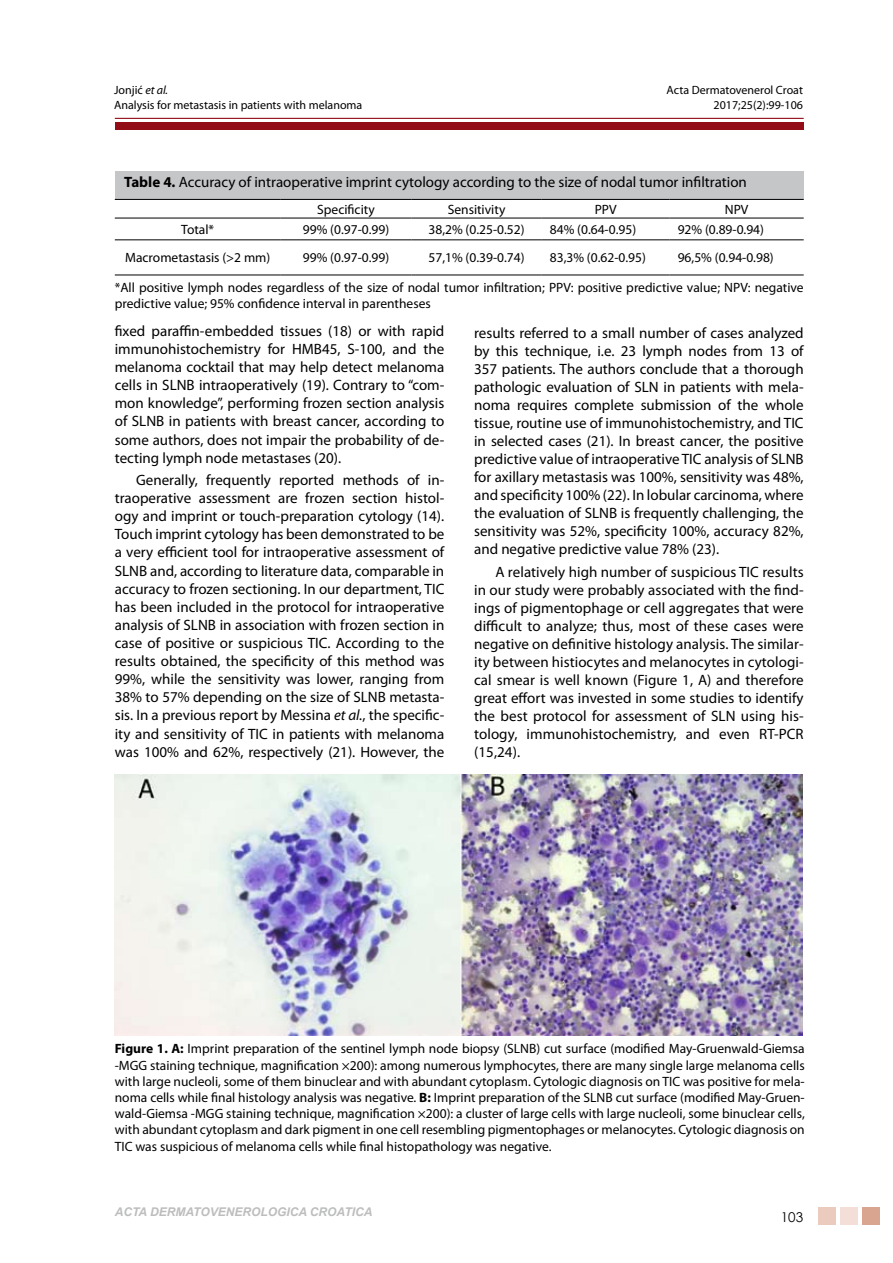
<style>
.page{position:relative;width:893px;height:1263px;background:#fff}
.page>*{position:absolute;margin:0;border:0;box-sizing:border-box;transform-origin:0 0}
.t1{font:15px/18.1px "Myriad Pro";color:#000;text-align:justify}
.t2{font:13.5px/16.2px "Myriad Pro";color:#000;text-align:justify}
.t3{font:13.5px "Century Gothic";color:#000}
.t4{font:12px "Myriad Pro";color:#000}
.t5{font:italic 700 12px "Arial";color:#bcbdbe}
.s1{font-style:italic}
.s2{font-weight:700}
</style>
<div class="page">
<div style="left:115px;top:122px;width:689px;height:8px;background:#930d17"></div>
<hr style="left:115px;top:118px;width:689px;height:1px;background:#930d17">
<div style="left:818px;top:1207px;width:18px;height:18px;background:#eacbbe"></div>
<div style="left:840px;top:1207px;width:18px;height:18px;background:#f3dfd7"></div>
<div style="left:863px;top:1207px;width:17px;height:18px;background:#d9a591"></div>
<div style="left:115px;top:171px;width:689px;height:29px;background:#c5c6c8"></div>
<hr style="left:115px;top:199px;width:166px;height:1px;background:#000">
<hr style="left:281px;top:199px;width:130px;height:1px;background:#000">
<hr style="left:411px;top:199px;width:131px;height:1px;background:#000">
<hr style="left:542px;top:199px;width:128px;height:1px;background:#000">
<hr style="left:670px;top:199px;width:134px;height:1px;background:#000">
<hr style="left:115px;top:218px;width:166px;height:1px;background:#000">
<hr style="left:281px;top:218px;width:130px;height:1px;background:#000">
<hr style="left:411px;top:218px;width:131px;height:1px;background:#000">
<hr style="left:542px;top:218px;width:128px;height:1px;background:#000">
<hr style="left:670px;top:218px;width:134px;height:1px;background:#000">
<hr style="left:115px;top:239px;width:166px;height:1px;background:#000">
<hr style="left:281px;top:239px;width:130px;height:1px;background:#000">
<hr style="left:411px;top:239px;width:131px;height:1px;background:#000">
<hr style="left:542px;top:239px;width:128px;height:1px;background:#000">
<hr style="left:670px;top:239px;width:134px;height:1px;background:#000">
<hr style="left:115px;top:275px;width:166px;height:1px;background:#000">
<hr style="left:281px;top:275px;width:130px;height:1px;background:#000">
<hr style="left:411px;top:275px;width:131px;height:1px;background:#000">
<hr style="left:542px;top:275px;width:128px;height:1px;background:#000">
<hr style="left:670px;top:275px;width:134px;height:1px;background:#000">
<img style="left:115px;top:774px;width:688px;height:261px">
<p class="t4" style="left:114px;top:83px;width:56px">Jonjić <span class="s1">et al.</span></p>
<p class="t4" style="left:667px;top:83px;width:138px">Acta Dermatovenerol Croat</p>
<p class="t4" style="left:114px;top:97px;width:250px">Analysis for metastasis in patients with melanoma</p>
<p class="t4" style="left:714px;top:97px;width:91px">2017;25(2):99-106</p>
<p class="t1" style="left:124px;top:172px;width:624px"><span class="s2">Table 4.</span> Accuracy of intraoperative imprint cytology according to the size of nodal tumor infiltration</p>
<p class="t2" style="left:317px;top:201px;width:59px">Specificity</p>
<p class="t2" style="left:448px;top:201px;width:59px">Sensitivity</p>
<p class="t2" style="left:595px;top:201px;width:23px">PPV</p>
<p class="t2" style="left:725px;top:201px;width:25px">NPV</p>
<p class="t2" style="left:181px;top:221px;width:34px">Total*</p>
<p class="t2" style="left:303px;top:221px;width:88px">99% (0.97-0.99)</p>
<p class="t2" style="left:428px;top:221px;width:98px">38,2% (0.25-0.52)</p>
<p class="t2" style="left:550px;top:221px;width:88px">84% (0.64-0.95)</p>
<p class="t2" style="left:678px;top:221px;width:88px">92% (0.89-0.94)</p>
<p class="t2" style="left:125px;top:250px;width:147px">Macrometastasis (&gt;2 mm)</p>
<p class="t2" style="left:303px;top:250px;width:88px">99% (0.97-0.99)</p>
<p class="t2" style="left:428px;top:250px;width:98px">57,1% (0.39-0.74)</p>
<p class="t2" style="left:550px;top:250px;width:98px">83,3% (0.62-0.95)</p>
<p class="t2" style="left:678px;top:250px;width:98px">96,5% (0.94-0.98)</p>
<p class="t2" style="left:115px;top:279px;width:690px">*All positive lymph nodes regardless of the size of nodal tumor infiltration; PPV: positive predictive value; NPV: negative predictive value; 95% confidence interval in parentheses</p>
<p class="t1" style="left:115px;top:321px;width:331px">fixed paraffin-embedded tissues (18) or with rapid immunohistochemistry for HMB45, S-100, and the melanoma cocktail that may help detect melanoma cells in SLNB intraoperatively (19). Contrary to “com&shy;mon knowledge”, performing frozen section analysis of SLNB in patients with breast cancer, according to some authors, does not impair the probability of de&shy;tecting lymph node metastases (20).</p>
<p class="t1" style="left:115px;top:471px;width:331px;text-indent:21px">Generally, frequently reported methods of in&shy;traoperative assessment are frozen section histol&shy;ogy and imprint or touch-preparation cytology (14).<br>Touch imprint cytology has been demonstrated to be a very efficient tool for intraoperative assessment of SLNB and, according to literature data, comparable in accuracy to frozen sectioning. In our department, TIC has been included in the protocol for intraoperative analysis of SLNB in association with frozen section in case of positive or suspicious TIC. According to the results obtained, the specificity of this method was 99%, while the sensitivity was lower, ranging from 38% to 57% depending on the size of SLNB metasta&shy;sis. In a previous report by Messina <span class="s1">et al.</span>, the specific&shy;ity and sensitivity of TIC in patients with melanoma was 100% and 62%, respectively (21). However, the</p>
<p class="t1" style="left:474px;top:324px;width:331px">results referred to a small number of cases analyzed by this technique, i.e. 23 lymph nodes from 13 of 357 patients. The authors conclude that a thorough pathologic evaluation of SLN in patients with mela&shy;noma requires complete submission of the whole tissue, routine use of immunohistochemistry, and TIC in selected cases (21). In breast cancer, the positive predictive value of intraoperative TIC analysis of SLNB for axillary metastasis was 100%, sensitivity was 48%, and specificity 100% (22). In lobular carcinoma, where the evaluation of SLNB is frequently challenging, the sensitivity was 52%, specificity 100%, accuracy 82%, and negative predictive value 78% (23).</p>
<p class="t1" style="left:474px;top:562px;width:331px;text-indent:21px">A relatively high number of suspicious TIC results in our study were probably associated with the find&shy;ings of pigmentophage or cell aggregates that were difficult to analyze; thus, most of these cases were negative on definitive histology analysis. The similar&shy;ity between histiocytes and melanocytes in cytologi&shy;cal smear is well known (Figure 1, A) and therefore great effort was invested in some studies to identify the best protocol for assessment of SLN using his&shy;tology, immunohistochemistry, and even RT-PCR (15,24).</p>
<p class="t2" style="left:115px;top:1040px;width:691px"><span class="s2">Figure 1. A:</span> Imprint preparation of the sentinel lymph node biopsy (SLNB) cut surface (modified May-Gruenwald-Giemsa -MGG staining technique, magnification ×200): among numerous lymphocytes, there are many single large melanoma cells with large nucleoli, some of them binuclear and with abundant cytoplasm. Cytologic diagnosis on TIC was positive for mela&shy;noma cells while final histology analysis was negative. <span class="s2">B:</span> Imprint preparation of the SLNB cut surface (modified May-Gruen&shy;wald-Giemsa -MGG staining technique, magnification ×200): a cluster of large cells with large nucleoli, some binuclear cells, with abundant cytoplasm and dark pigment in one cell resembling pigmentophages or melanocytes. Cytologic diagnosis on TIC was suspicious of melanoma cells while final histopathology was negative.</p>
<p class="t5" style="left:115px;top:1204px;width:259px">ACTA DERMATOVENEROLOGICA CROATICA</p>
<p class="t3" style="left:781px;top:1207px;width:24px">103</p>
</div>
